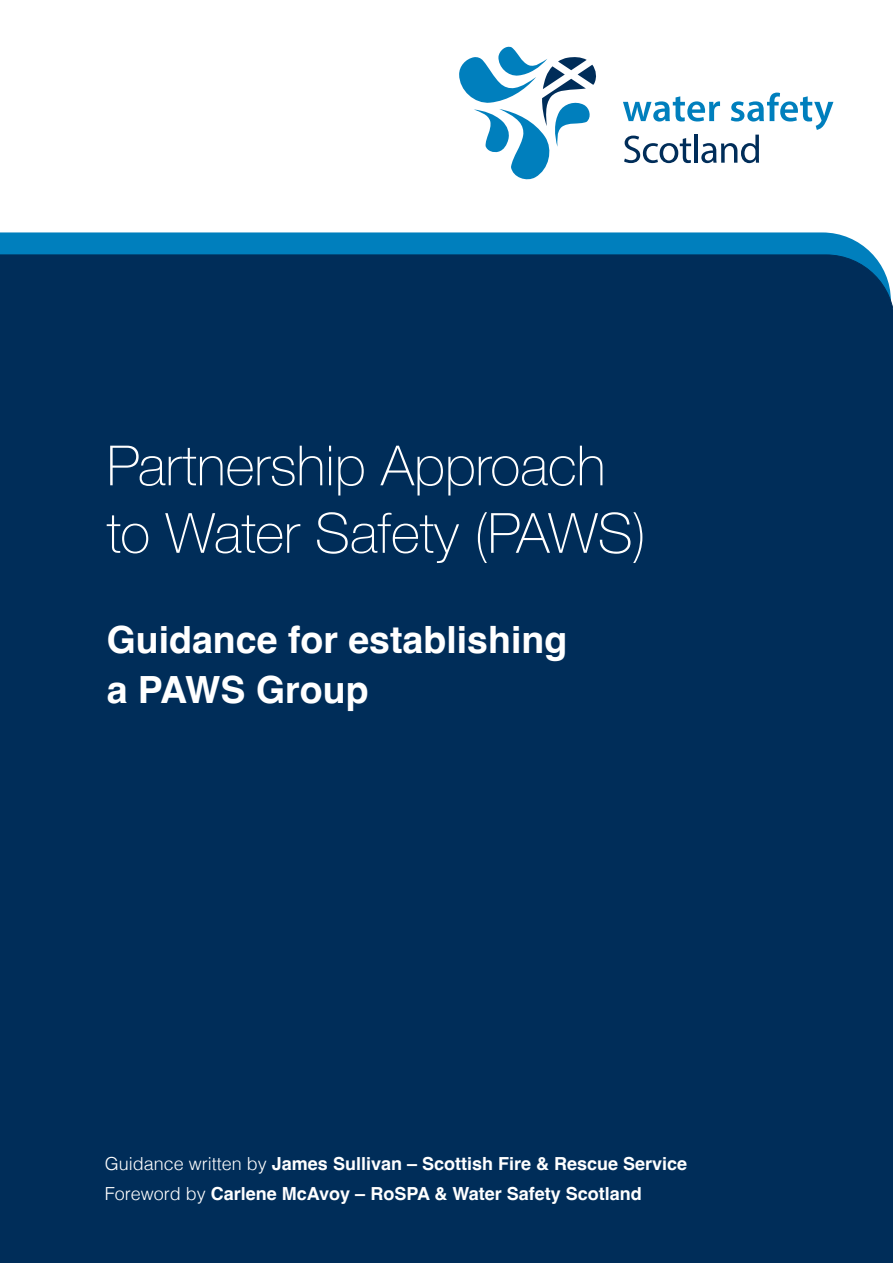
<style>
.page{position:relative;width:893px;height:1263px;background:#fff}
.page>*{position:absolute;margin:0;border:0;box-sizing:border-box;transform-origin:0 0}
.t1{font:100 55.5px/67.5px "Helvetica Neue";color:#fff}
.t2{font:700 37.5px/49.5px "Helvetica";color:#fff}
.t3{font:700 18px/30px "Helvetica";color:#fff}
.s1{font-weight:300}
</style>
<div class="page">
<svg style="left:623px;top:93px;width:210px;height:70px"></svg>
<svg style="left:459px;top:46px;width:137px;height:134px"></svg>
<svg style="left:0;top:232px;width:873px;height:23px;background:#0981bc"></svg>
<div style="left:0;top:255px;width:893px;height:1008px;background:#002d59"></div>
<h1 class="t1" style="left:107px;top:429px;width:541px">Partnership Approach to Water Safety (PAWS)</h1>
<h2 class="t2" style="left:107px;top:619px;width:462px">Guidance for establishing a PAWS Group</h2>
<p class="t3" style="left:105px;top:1150px;width:584px"><span class="s1">Guidance written by</span> James Sullivan – Scottish Fire &amp; Rescue Service<br><span class="s1">Foreword by</span> Carlene McAvoy – RoSPA &amp; Water Safety Scotland</p>
</div>
